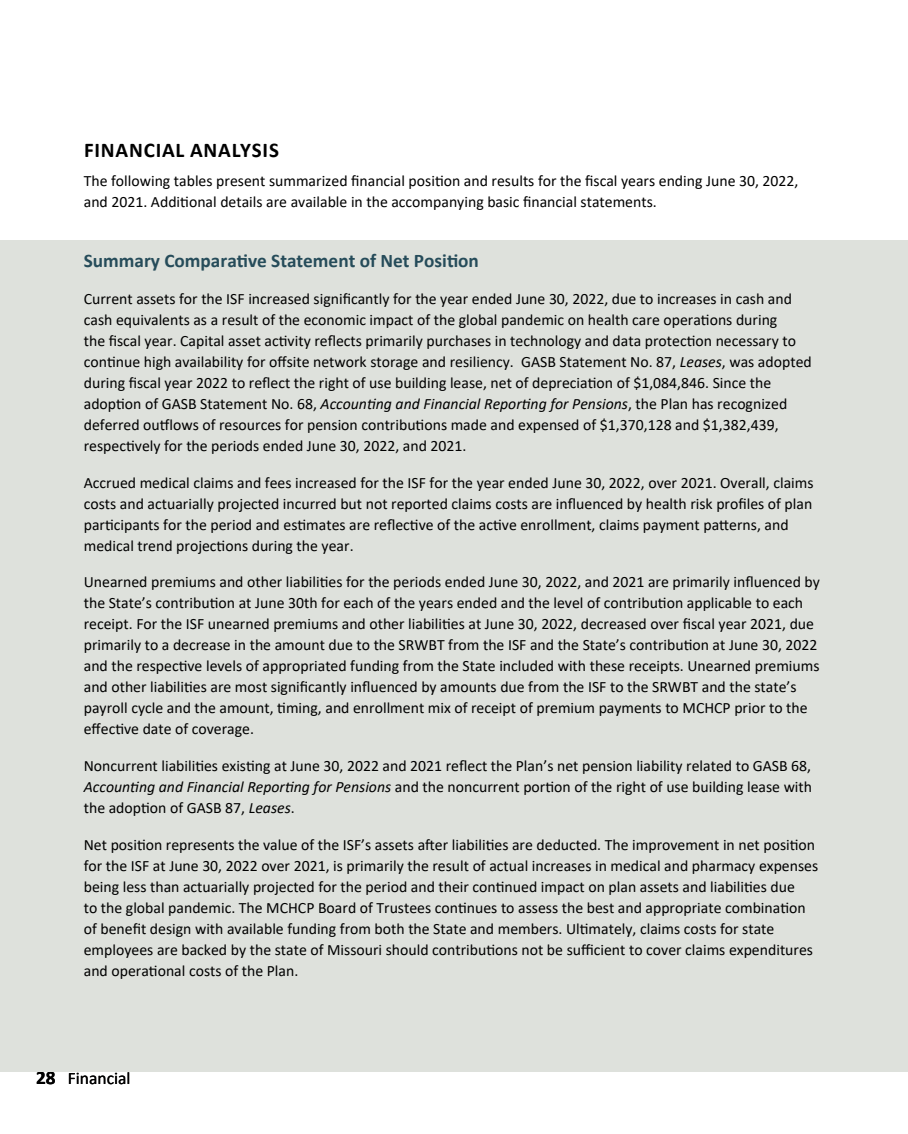
<style>
.page{position:relative;width:908px;height:1134px;background:#fff}
.page>*{position:absolute;margin:0;border:0;box-sizing:border-box;transform-origin:0 0}
.t1{font:700 21px "Calibri";letter-spacing:.04em;color:#000}
.t2{font:700 19.25px "Calibri";color:#264c5a}
.t3{font:17.5px "Calibri";color:#000}
.t4{font:15.75px/21px "Calibri";color:#000}
.s1{font-style:italic}
.s2{font-weight:700;font-size:19.25px}
</style>
<div class="page">
<div style="left:0;top:240px;width:907px;height:831px;background:#dee1dc"></div>
<h1 class="t1" style="left:84px;top:135px;width:196px">FINANCIAL ANALYSIS</h1>
<p class="t4" style="left:84px;top:170px;width:716px">The following tables present summarized financial position and results for the fiscal years ending June 30, 2022, and 2021. Additional details are available in the accompanying basic financial statements.</p>
<p class="t2" style="left:84px;top:247px;width:396px">Summary Comparative Statement of Net Position</p>
<p class="t4" style="left:84px;top:288px;width:729px">Current assets for the ISF increased significantly for the year ended June 30, 2022, due to increases in cash and cash equivalents as a result of the economic impact of the global pandemic on health care operations during<br>the fiscal year. Capital asset activity reflects primarily purchases in technology and data protection necessary to continue high availability for offsite network storage and resiliency. GASB Statement No. 87, <span class="s1">Leases</span>, was adopted during fiscal year 2022 to reflect the right of use building lease, net of depreciation of $1,084,846. Since the adoption of GASB Statement No. 68, <span class="s1">Accounting and Financial Reporting for Pensions</span>, the Plan has recognized deferred outflows of resources for pension contributions made and expensed of $1,370,128 and $1,382,439, respectively for the periods ended June 30, 2022, and 2021.</p>
<p class="t4" style="left:84px;top:471px;width:731px">Accrued medical claims and fees increased for the ISF for the year ended June 30, 2022, over 2021. Overall, claims costs and actuarially projected incurred but not reported claims costs are influenced by health risk profiles of plan participants for the period and estimates are reflective of the active enrollment, claims payment patterns, and medical trend projections during the year.</p>
<p class="t4" style="left:84px;top:571px;width:737px">Unearned premiums and other liabilities for the periods ended June 30, 2022, and 2021 are primarily influenced by the State’s contribution at June 30th for each of the years ended and the level of contribution applicable to each receipt. For the ISF unearned premiums and other liabilities at June 30, 2022, decreased over fiscal year 2021, due primarily to a decrease in the amount due to the SRWBT from the ISF and the State’s contribution at June 30, 2022 and the respective levels of appropriated funding from the State included with these receipts. Unearned premiums and other liabilities are most significantly influenced by amounts due from the ISF to the SRWBT and the state’s payroll cycle and the amount, timing, and enrollment mix of receipt of premium payments to MCHCP prior to the effective date of coverage.</p>
<p class="t4" style="left:84px;top:755px;width:729px;text-align:justify">Noncurrent liabilities existing at June 30, 2022 and 2021 reflect the Plan’s net pension liability related to GASB 68, <span class="s1">Accounting and Financial Reporting for Pensions</span> and the noncurrent portion of the right of use building lease with the adoption of GASB 87, <span class="s1">Leases</span>.</p>
<p class="t4" style="left:84px;top:834px;width:735px">Net position represents the value of the ISF’s assets after liabilities are deducted. The improvement in net position for the ISF at June 30, 2022 over 2021, is primarily the result of actual increases in medical and pharmacy expenses being less than actuarially projected for the period and their continued impact on plan assets and liabilities due<br>to the global pandemic. The MCHCP Board of Trustees continues to assess the best and appropriate combination of benefit design with available funding from both the State and members. Ultimately, claims costs for state employees are backed by the state of Missouri should contributions not be sufficient to cover claims expenditures and operational costs of the Plan.</p>
<p class="t3" style="left:36px;top:1066px;width:96px"><span class="s2">28</span> Financial</p>
</div>
